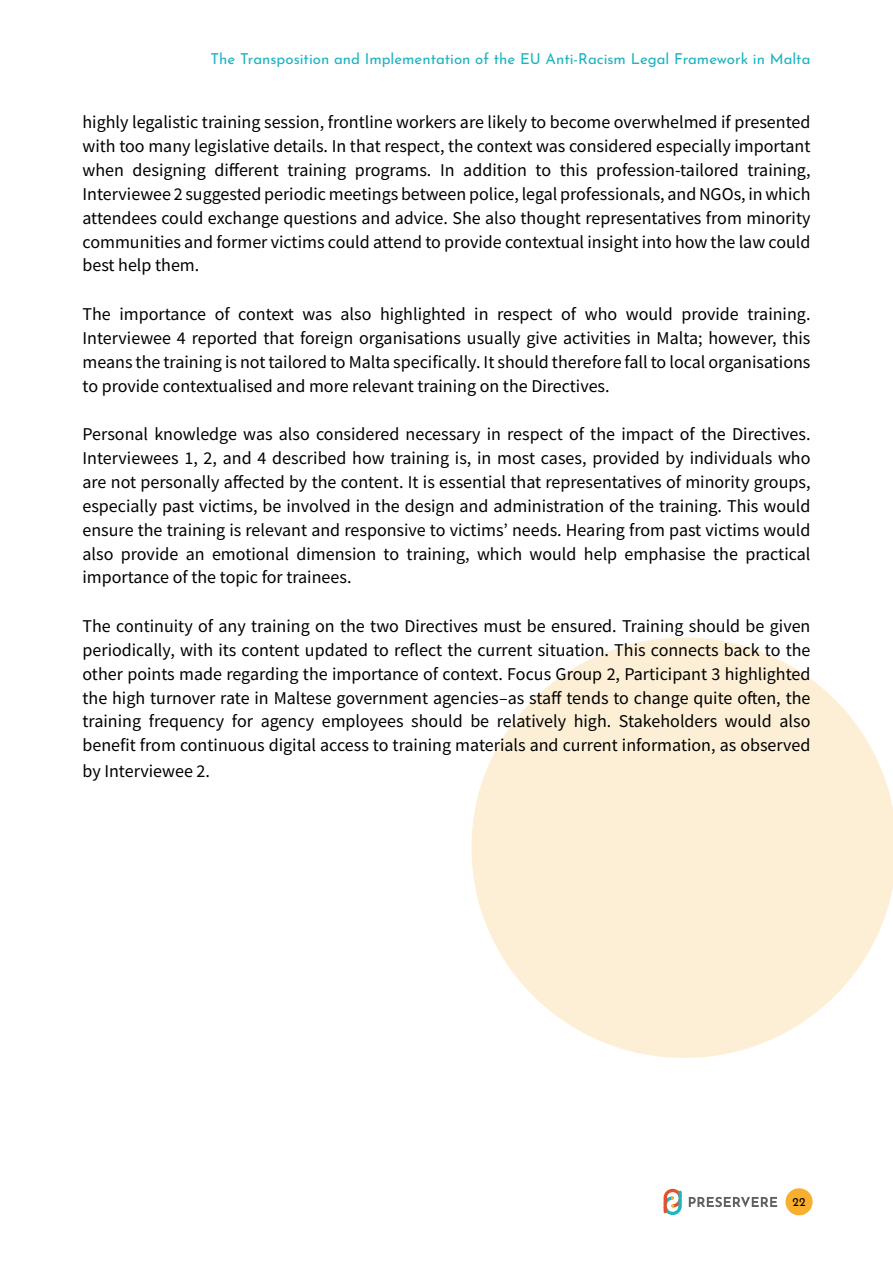
<style>
.page{position:relative;width:893px;height:1263px;background:#fff}
.page>*{position:absolute;margin:0;border:0;box-sizing:border-box;transform-origin:0 0}
.t1{font:18px/24px "Source Sans Pro";color:#000;text-align:justify}
.t2{font:15px "Josefin Sans";color:#1db3c0}
.t3{font:12px "Josefin Sans";color:#000}
</style>
<div class="page">
<div style="left:785px;top:1188px;width:28px;height:27px;background:#f9af2e;border-radius:50%"></div>
<svg style="left:689px;top:1197px;width:88px;height:10px"></svg>
<svg style="left:664px;top:1189px;width:18px;height:26px"></svg>
<svg style="left:471px;top:637px;width:422px;height:421px;fill:#fdefd5"></svg>
<p class="t2" style="left:211px;top:47px;width:601px">The Transposition and Implementation of the EU Anti-Racism Legal Framework in Malta</p>
<p class="t1" style="left:82px;top:109px;width:729px">highly legalistic training session, frontline workers are likely to become overwhelmed if presented with too many legislative details. In that respect, the context was considered especially important when designing different training programs. In addition to this profession-tailored training, Interviewee 2 suggested periodic meetings between police, legal professionals, and NGOs, in which attendees could exchange questions and advice. She also thought representatives from minority communities and former victims could attend to provide contextual insight into how the law could best help them.</p>
<p class="t1" style="left:82px;top:301px;width:729px">The importance of context was also highlighted in respect of who would provide training.<br>Interviewee 4 reported that foreign organisations usually give activities in Malta; however, this means the training is not tailored to Malta specifically. It should therefore fall to local organisations to provide contextualised and more relevant training on the Directives.</p>
<p class="t1" style="left:82px;top:421px;width:729px">Personal knowledge was also considered necessary in respect of the impact of the Directives.<br>Interviewees 1, 2, and 4 described how training is, in most cases, provided by individuals who are not personally affected by the content. It is essential that representatives of minority groups, especially past victims, be involved in the design and administration of the training. This would ensure the training is relevant and responsive to victims’ needs. Hearing from past victims would also provide an emotional dimension to training, which would help emphasise the practical importance of the topic for trainees.</p>
<p class="t1" style="left:82px;top:613px;width:729px">The continuity of any training on the two Directives must be ensured. Training should be given periodically, with its content updated to reflect the current situation. This connects back to the other points made regarding the importance of context. Focus Group 2, Participant 3 highlighted the high turnover rate in Maltese government agencies–as staff tends to change quite often, the training frequency for agency employees should be relatively high. Stakeholders would also benefit from continuous digital access to training materials and current information, as observed by Interviewee 2.</p>
<p class="t3" style="left:792px;top:1193px;width:15px">22</p>
</div>
